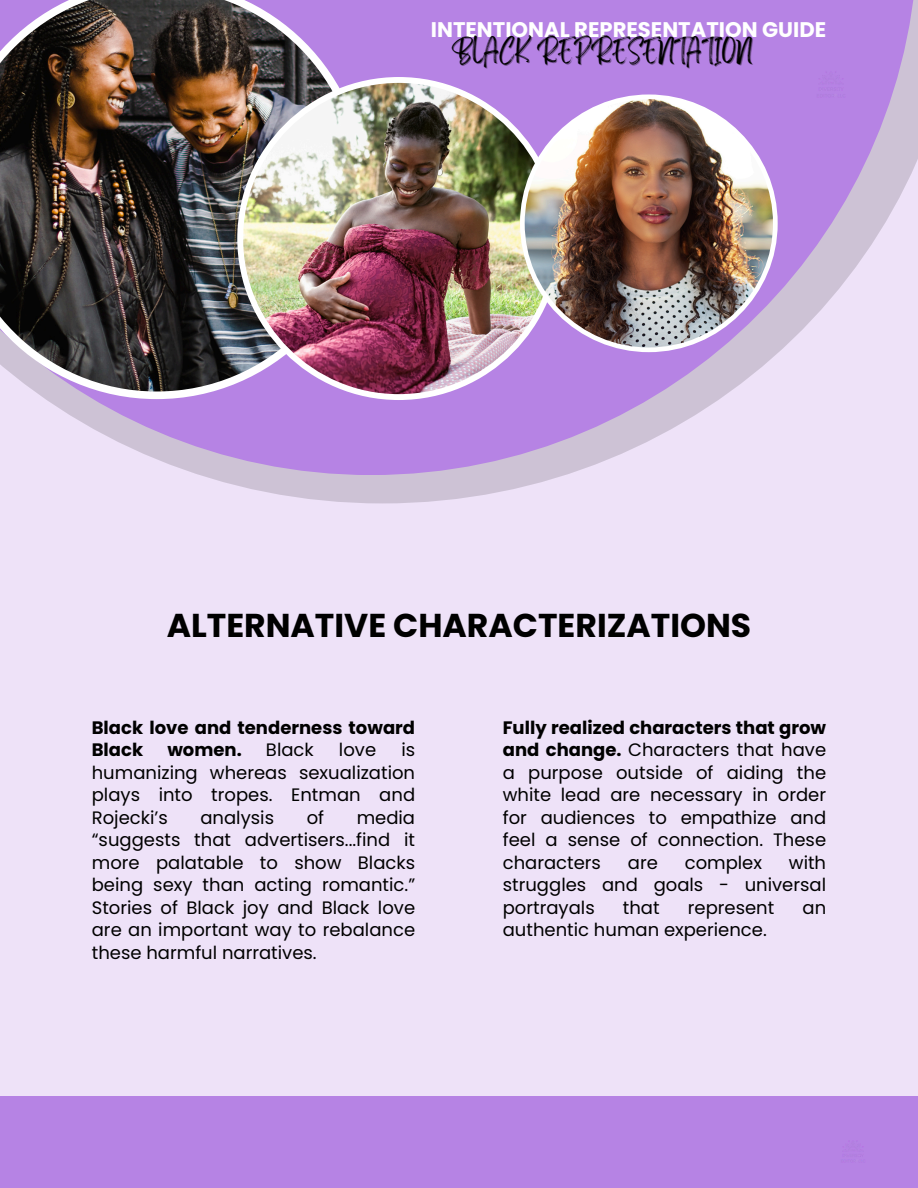
<style>
.page{position:relative;width:918px;height:1188px;background:#eee2f8}
.page>*{position:absolute;margin:0;border:0;box-sizing:border-box;transform-origin:0 0}
.t1{font:700 33px "Poppins";color:#000}
.t2{font:700 21.15px "Poppins";color:#fff}
.t3{font:18px/22.5px "Poppins";color:#000;text-align:justify}
.t4{font:700 18px/22.5px "Poppins";color:#000}
.t5{font:18px "Brightwall";color:#000}
.s1{font-weight:700}
</style>
<div class="page">
<svg style="left:201px;top:475px;width:363px;height:28px;fill:#cdc2d5"></svg>
<svg style="left:46px;top:0;width:872px;height:475px;fill:#b683e4"></svg>
<img style="left:0;top:0;width:366px;height:399px">
<img style="left:237px;top:77px;width:323px;height:323px">
<img style="left:520px;top:94px;width:258px;height:258px">
<div style="left:0;top:1096px;width:918px;height:92px;background:#b683e4"></div>
<div style="left:800px;top:53px;width:63px;height:63px;background:#b683e4"></div>
<p class="t2" style="left:431px;top:15px;width:397px">INTENTIONAL REPRESENTATION GUIDE</p>
<p class="t5" style="left:452px;top:45px;width:302px">BLACK REPRESENTATION</p>
<p class="t1" style="left:167px;top:603px;width:586px">ALTERNATIVE CHARACTERIZATIONS</p>
<h1 class="t4" style="left:92px;top:716px;width:325px">Black love and tenderness toward<br>Black</h1>
<h1 class="t3" style="left:92px;top:739px;width:325px;text-indent:310px">is humanizing whereas sexualization plays into tropes. Entman and Rojecki’s</h1>
<h1 class="t4" style="left:167px;top:739px;width:76px">women.</h1>
<h1 class="t3" style="left:266px;top:739px;width:49px">Black</h1>
<h1 class="t3" style="left:339px;top:739px;width:39px">love</h1>
<h1 class="t3" style="left:200px;top:806px;width:75px">analysis</h1>
<h1 class="t3" style="left:307px;top:806px;width:19px">of</h1>
<h1 class="t3" style="left:92px;top:806px;width:325px;text-indent:265px">media “suggests that advertisers...find it more palatable to show Blacks being sexy than acting romantic.” Stories of Black joy and Black love are an important way to rebalance these harmful narratives.</h1>
<p class="t3" style="left:503px;top:716px;width:325px"><span class="s1">Fully realized characters that grow and change.</span> Characters that have a purpose outside of aiding the white lead are necessary in order for audiences to empathize and feel a sense of connection. These characters</p>
<p class="t3" style="left:503px;top:851px;width:325px;text-indent:286px">with struggles and goals - universal portrayals</p>
<p class="t3" style="left:628px;top:851px;width:32px">are</p>
<p class="t3" style="left:685px;top:851px;width:79px">complex</p>
<p class="t3" style="left:623px;top:896px;width:38px">that</p>
<p class="t3" style="left:688px;top:896px;width:88px">represent</p>
<p class="t3" style="left:803px;top:896px;width:25px">an</p>
<p class="t3" style="left:503px;top:919px;width:266px">authentic human experience.</p>
</div>
